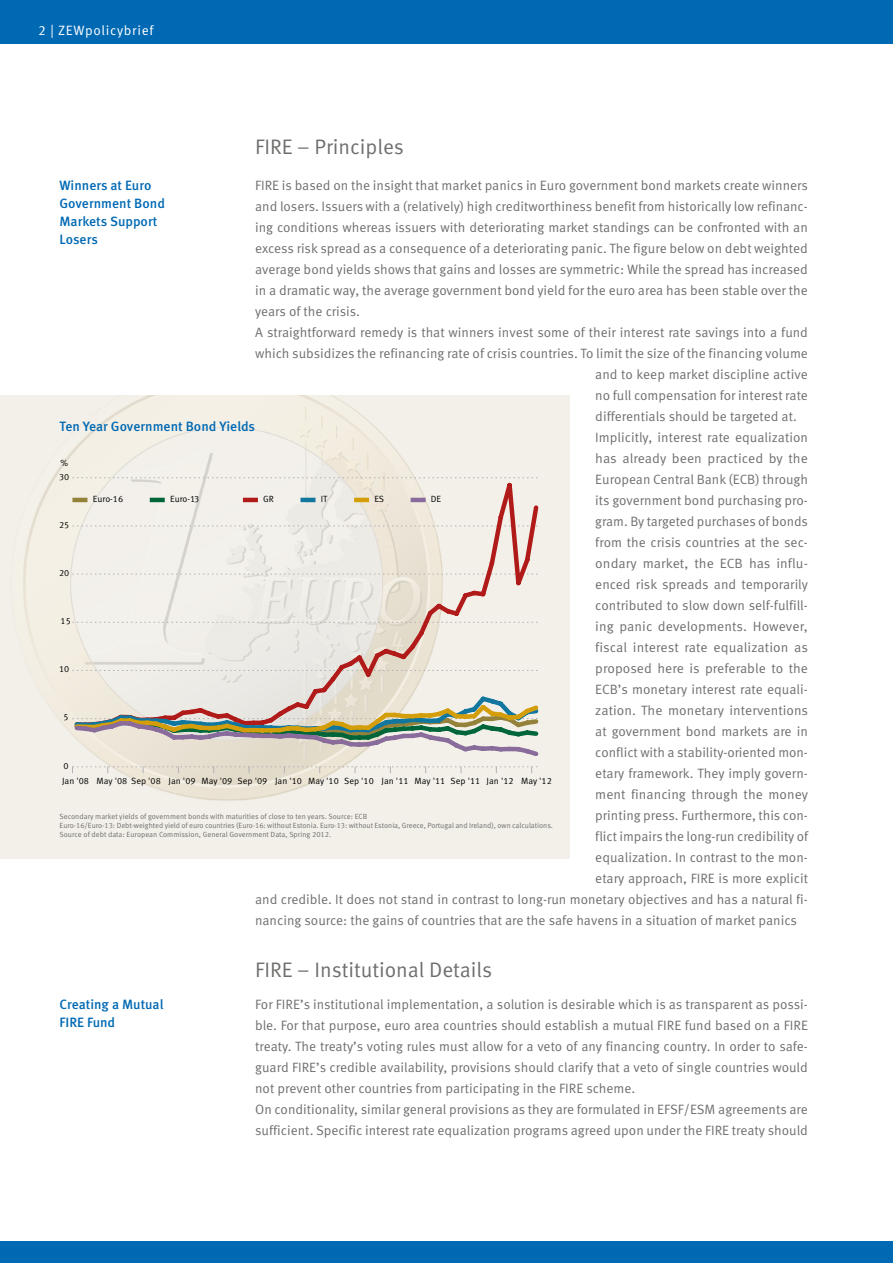
<style>
.page{position:relative;width:893px;height:1263px;background:#fff}
.page>*{position:absolute;margin:0;border:0;box-sizing:border-box;transform-origin:0 0}
.Subline{font:21px "Meta Pro";color:#6f6f6e}
.Fließtext{font:13.5px/21px "Meta Pro";color:#6f6f6e;text-align:justify}
.Marginalie{font:500 13.5px/18px "Meta Pro";color:#0069b4}
.Grafik_Kopf{font:500 13.5px "Meta Pro";color:#0069b4}
.t1{font:13.5px "Meta Pro";letter-spacing:.05em;color:#fff}
.t2{font:9px "Meta Pro";color:#000}
.Bildnachweis_BU_Quel{font:7.5px "Meta Pro";color:#6f6f6e}
</style>
<div class="page">
<div style="left:0;top:1242px;width:893px;height:21px;background:#0069b4"></div>
<div style="left:0;top:0;width:893px;height:43px;background:#0069b4"></div>
<div style="left:0;top:395px;width:570px;height:464px;background:#f3f0e9"></div>
<img style="left:23px;top:395px;width:433px;height:406px">
<svg style="left:72px;top:477px;width:466px;height:1px"></svg>
<svg style="left:72px;top:766px;width:466px;height:7px"></svg>
<svg style="left:72px;top:479px;width:467px;height:213px"></svg>
<svg style="left:72px;top:692px;width:467px;height:67px"></svg>
<hr style="left:72px;top:498px;width:15px;height:4px;background:#94813a">
<hr style="left:150px;top:498px;width:15px;height:4px;background:#006639">
<hr style="left:243px;top:498px;width:15px;height:4px;background:#b01b1a">
<hr style="left:300px;top:498px;width:15px;height:4px;background:#11779e">
<hr style="left:354px;top:498px;width:15px;height:4px;background:#d39e0a">
<hr style="left:411px;top:498px;width:15px;height:4px;background:#896c9b">
<p class="t1" style="left:38px;top:21px;width:117px">2 | ZEWpolicybrief</p>
<p class="Subline" style="left:255px;top:134px;width:150px">FIRE – Principles</p>
<p class="Fließtext" style="left:255px;top:175px;width:554px">FIRE is based on the insight that market panics in Euro government bond markets create winners and losers. Issuers with a (relatively) high creditworthiness benefit from historically low refinanc&shy;ing conditions whereas issuers with deteriorating market standings can be confronted with an excess risk spread as a consequence of a deteriorating panic. The figure below on debt weighted average bond yields shows that gains and losses are symmetric: While the spread has increased in a dramatic way, the average government bond yield for the euro area has been stable over the years of the crisis.</p>
<p class="Fließtext" style="left:255px;top:322px;width:554px">A straightforward remedy is that winners invest some of their interest rate savings into a fund</p>
<p class="Fließtext" style="left:255px;top:343px;width:554px">which subsidizes the refinancing rate of crisis countries. To limit the size of the financing volume</p>
<p class="Fließtext" style="left:595px;top:364px;width:214px">and to keep market discipline active</p>
<p class="Fließtext" style="left:595px;top:385px;width:214px">no full compensation for interest rate</p>
<p class="Fließtext" style="left:595px;top:406px;width:203px">differentials should be targeted at.</p>
<p class="Fließtext" style="left:595px;top:427px;width:214px">Implicitly, interest rate equalization</p>
<p class="Fließtext" style="left:595px;top:448px;width:214px">has already been practiced by the</p>
<p class="Fließtext" style="left:595px;top:469px;width:214px">European Central Bank (ECB) through</p>
<p class="Fließtext" style="left:595px;top:490px;width:214px">its government bond purchasing pro-</p>
<p class="Fließtext" style="left:595px;top:511px;width:214px">gram. By targeted purchases of bonds</p>
<p class="Fließtext" style="left:595px;top:532px;width:214px">from the crisis countries at the sec-</p>
<p class="Fließtext" style="left:595px;top:553px;width:214px">ondary market, the ECB has influ-</p>
<p class="Fließtext" style="left:595px;top:574px;width:214px">enced risk spreads and temporarily</p>
<p class="Fließtext" style="left:595px;top:595px;width:214px">contributed to slow down self-fulfill-</p>
<p class="Fließtext" style="left:595px;top:616px;width:214px">ing panic developments. However,</p>
<p class="Fließtext" style="left:595px;top:637px;width:214px">fiscal interest rate equalization as</p>
<p class="Fließtext" style="left:595px;top:658px;width:214px">proposed here is preferable to the</p>
<p class="Fließtext" style="left:595px;top:679px;width:214px">ECB’s monetary interest rate equali-</p>
<p class="Fließtext" style="left:595px;top:700px;width:214px">zation. The monetary interventions</p>
<p class="Fließtext" style="left:595px;top:721px;width:214px">at government bond markets are in</p>
<p class="Fließtext" style="left:595px;top:742px;width:214px">conflict with a stability-oriented mon-</p>
<p class="Fließtext" style="left:595px;top:763px;width:214px">etary framework. They imply govern-</p>
<p class="Fließtext" style="left:595px;top:784px;width:214px">ment financing through the money</p>
<p class="Fließtext" style="left:595px;top:805px;width:214px">printing press. Furthermore, this con-</p>
<p class="Fließtext" style="left:595px;top:826px;width:214px">flict impairs the long-run credibility of</p>
<p class="Fließtext" style="left:595px;top:847px;width:214px">equalization. In contrast to the mon-</p>
<p class="Fließtext" style="left:595px;top:868px;width:214px">etary approach, FIRE is more explicit</p>
<p class="Fließtext" style="left:255px;top:889px;width:554px">and credible. It does not stand in contrast to long-run monetary objectives and has a natural fi-</p>
<p class="Fließtext" style="left:255px;top:910px;width:543px">nancing source: the gains of countries that are the safe havens in a situation of market panics</p>
<p class="Subline" style="left:255px;top:957px;width:238px">FIRE – Institutional Details</p>
<p class="Fließtext" style="left:255px;top:994px;width:554px">For FIRE’s institutional implementation, a solution is desirable which is as transparent as possi&shy;ble. For that purpose, euro area countries should establish a mutual FIRE fund based on a FIRE treaty. The treaty’s voting rules must allow for a veto of any financing country. In order to safe&shy;guard FIRE’s credible availability, provisions should clarify that a veto of single countries would not prevent other countries from participating in the FIRE scheme.</p>
<p class="Fließtext" style="left:255px;top:1099px;width:554px">On conditionality, similar general provisions as they are formulated in EFSF/ESM agreements are sufficient. Specific interest rate equalization programs agreed upon under the FIRE treaty should</p>
<p class="Marginalie" style="left:60px;top:177px;width:107px">Winners at Euro<br>Government Bond<br>Markets Support<br>Losers</p>
<p class="Grafik_Kopf" style="left:60px;top:418px;width:197px">Ten Year Government Bond Yields</p>
<p class="t2" style="left:61px;top:457px;width:9px">%</p>
<p class="t2" style="left:59px;top:472px;width:12px">30</p>
<p class="t2" style="left:93px;top:494px;width:32px">Euro-16</p>
<p class="t2" style="left:170px;top:494px;width:31px">Euro-13</p>
<p class="t2" style="left:263px;top:494px;width:12px">GR</p>
<p class="t2" style="left:321px;top:494px;width:8px">IT</p>
<p class="t2" style="left:374px;top:494px;width:11px">ES</p>
<p class="t2" style="left:431px;top:494px;width:12px">DE</p>
<p class="t2" style="left:59px;top:520px;width:12px">25</p>
<p class="t2" style="left:59px;top:568px;width:12px">20</p>
<p class="t2" style="left:61px;top:616px;width:12px">15</p>
<p class="t2" style="left:59px;top:664px;width:12px">10</p>
<p class="t2" style="left:64px;top:712px;width:7px">5</p>
<p class="t2" style="left:64px;top:760px;width:7px">0</p>
<p class="t2" style="left:62px;top:775px;width:491px">Jan '08 May '08 Sep '08 Jan '09 May '09 Sep '09 Jan '10 May '10 Sep '10 Jan '11 May '11 Sep '11 Jan '12 May '12</p>
<p class="Bildnachweis_BU_Quel" style="left:60px;top:811px;width:309px">Secondary market yields of government bonds with maturities of close to ten years. Source: ECB</p>
<p class="Bildnachweis_BU_Quel" style="left:60px;top:820px;width:495px">Euro-16/Euro-13: Debt-weighted yield of euro countries (Euro-16: without Estonia. Euro-13: without Estonia, Greece, Portugal and Ireland), own calculations.</p>
<p class="Bildnachweis_BU_Quel" style="left:60px;top:829px;width:273px">Source of debt data: European Commission, General Government Data, Spring 2012.</p>
<p class="Marginalie" style="left:60px;top:996px;width:105px">Creating a Mutual<br>FIRE Fund</p>
</div>
